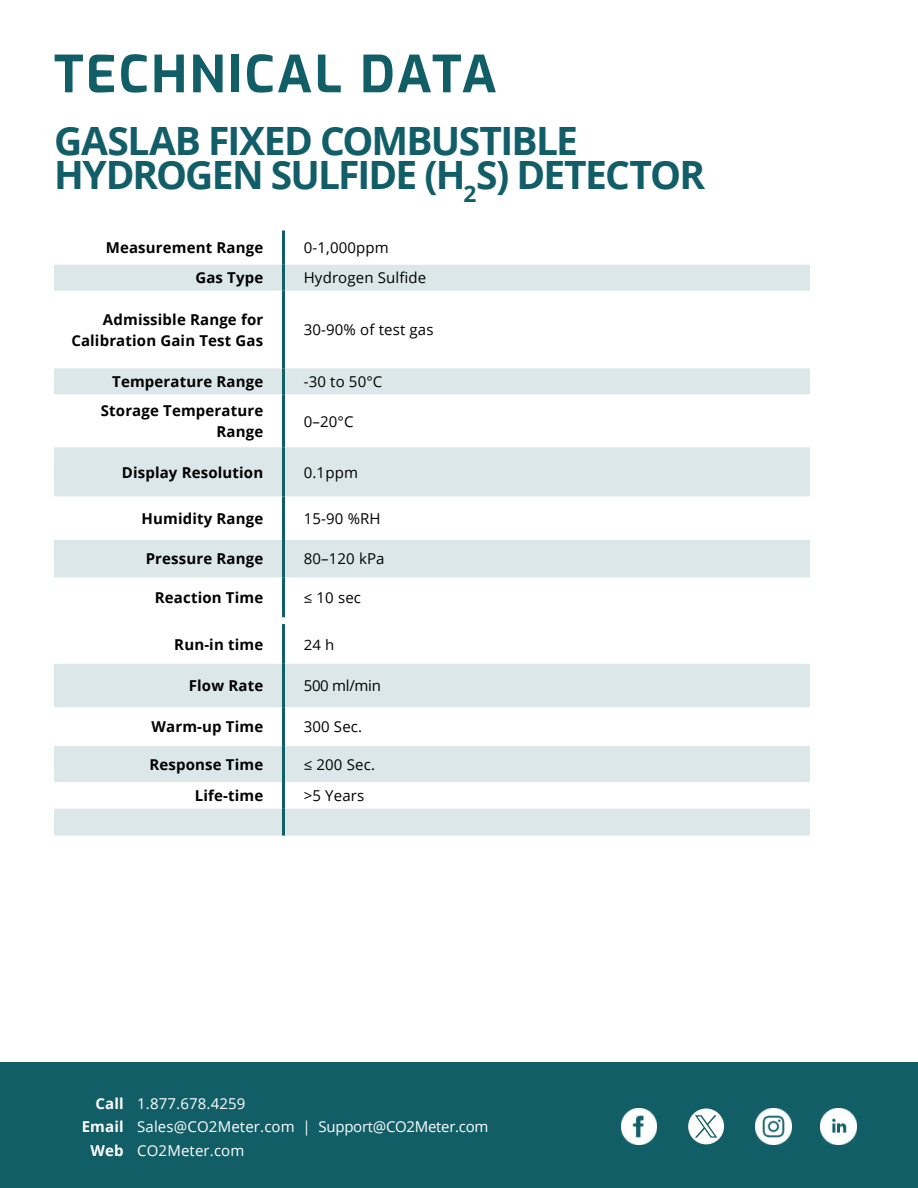
<style>
.page{position:relative;width:918px;height:1188px;background:#fff}
.page>*{position:absolute;margin:0;border:0;box-sizing:border-box;transform-origin:0 0}
.t1{font:700 51px "Exo";letter-spacing:.05em;color:#115e67}
.t2{font:700 39px/34.5px "Open Sans";letter-spacing:-.045em;color:#125e68}
.t3{font:700 15px/21px "Open Sans";letter-spacing:.01em;color:#000;text-align:right}
.t4{font:15px "Open Sans";letter-spacing:.01em;color:#000}
.t5{font:15px "Open Sans";letter-spacing:-.02em;color:#fff}
.t6{font:15px "Open Sans";letter-spacing:.01em;color:#fff}
.t7{font:14.25px "Open Sans";color:#000;scale:1.05 1}
.s1{font-weight:700}
</style>
<div class="page">
<svg style="left:54px;top:265px;width:756px;height:312px"></svg>
<hr style="left:282px;top:231px;width:3px;height:34px;background:#115e67">
<hr style="left:282px;top:265px;width:3px;height:26px;background:#115e67">
<hr style="left:282px;top:291px;width:3px;height:77px;background:#115e67">
<hr style="left:282px;top:368px;width:3px;height:26px;background:#115e67">
<hr style="left:282px;top:394px;width:3px;height:53px;background:#115e67">
<hr style="left:282px;top:447px;width:3px;height:49px;background:#115e67">
<hr style="left:282px;top:496px;width:3px;height:44px;background:#115e67">
<hr style="left:282px;top:540px;width:3px;height:37px;background:#115e67">
<hr style="left:282px;top:577px;width:3px;height:40px;background:#115e67">
<svg style="left:54px;top:664px;width:756px;height:172px;fill:#dbe7e8"></svg>
<hr style="left:282px;top:624px;width:3px;height:40px;background:#115e67">
<hr style="left:282px;top:664px;width:3px;height:43px;background:#115e67">
<hr style="left:282px;top:707px;width:3px;height:39px;background:#115e67">
<hr style="left:282px;top:746px;width:3px;height:36px;background:#115e67">
<hr style="left:282px;top:782px;width:3px;height:27px;background:#115e67">
<hr style="left:282px;top:809px;width:3px;height:27px;background:#115e67">
<div style="left:0;top:1063px;width:918px;height:125px;background:#115e67"></div>
<img style="left:621px;top:1108px;width:36px;height:36px">
<img style="left:755px;top:1108px;width:36px;height:36px">
<img style="left:820px;top:1108px;width:36px;height:36px">
<svg style="left:688px;top:1109px;width:36px;height:35px"></svg>
<h1 class="t1" style="left:54px;top:37px;width:444px">TECHNICAL DATA</h1>
<h2 class="t2" style="left:54px;top:122px;width:653px">GASLAB FIXED COMBUSTIBLE<br>HYDROGEN SULFIDE (H<sub>2</sub>S) DETECTOR</h2>
<p class="t3" style="left:106px;top:237px;width:159px">Measurement Range</p>
<p class="t4" style="left:304px;top:238px;width:87px">0-1,000ppm</p>
<p class="t3" style="left:195px;top:267px;width:69px">Gas Type</p>
<p class="t4" style="left:304px;top:268px;width:124px">Hydrogen Sulfide</p>
<p class="t3" style="left:71px;top:308px;width:193px">Admissible Range for<br>Calibration Gain Test Gas</p>
<p class="t4" style="left:304px;top:320px;width:131px">30-90% of test gas</p>
<p class="t3" style="left:112px;top:371px;width:153px">Temperature Range</p>
<p class="t4" style="left:304px;top:371px;width:80px">-30 to 50°C</p>
<p class="t3" style="left:101px;top:400px;width:164px">Storage Temperature<br>Range</p>
<p class="t4" style="left:304px;top:411px;width:51px">0–20°C</p>
<p class="t3" style="left:122px;top:461px;width:143px">Display Resolution</p>
<p class="t4" style="left:304px;top:462px;width:56px">0.1ppm</p>
<p class="t3" style="left:141px;top:508px;width:123px">Humidity Range</p>
<p class="t4" style="left:304px;top:508px;width:78px">15-90 %RH</p>
<p class="t3" style="left:146px;top:548px;width:119px">Pressure Range</p>
<p class="t4" style="left:304px;top:549px;width:82px">80–120 kPa</p>
<p class="t3" style="left:155px;top:587px;width:110px">Reaction Time</p>
<p class="t4" style="left:304px;top:587px;width:59px">≤ 10 sec</p>
<p class="t3" style="left:174px;top:633px;width:90px">Run-in time</p>
<p class="t7" style="left:304px;top:635px;width:31px">24 h</p>
<p class="t3" style="left:189px;top:675px;width:76px">Flow Rate</p>
<p class="t4" style="left:304px;top:676px;width:79px">500 ml/min</p>
<p class="t3" style="left:152px;top:716px;width:113px">Warm-up Time</p>
<p class="t4" style="left:304px;top:717px;width:60px">300 Sec.</p>
<p class="t3" style="left:150px;top:753px;width:115px">Response Time</p>
<p class="t4" style="left:304px;top:754px;width:73px">≤ 200 Sec.</p>
<p class="t3" style="left:195px;top:785px;width:70px">Life-time</p>
<p class="t4" style="left:304px;top:785px;width:62px">&gt;5 Years</p>
<p class="t6" style="left:95px;top:1093px;width:152px"><span class="s1">Call</span> 1.877.678.4259</p>
<p class="t5" style="left:82px;top:1116px;width:408px"><span class="s1">Email</span> Sales@CO2Meter.com | Support@CO2Meter.com</p>
<p class="t6" style="left:91px;top:1140px;width:155px"><span class="s1">Web</span> CO2Meter.com</p>
</div>
